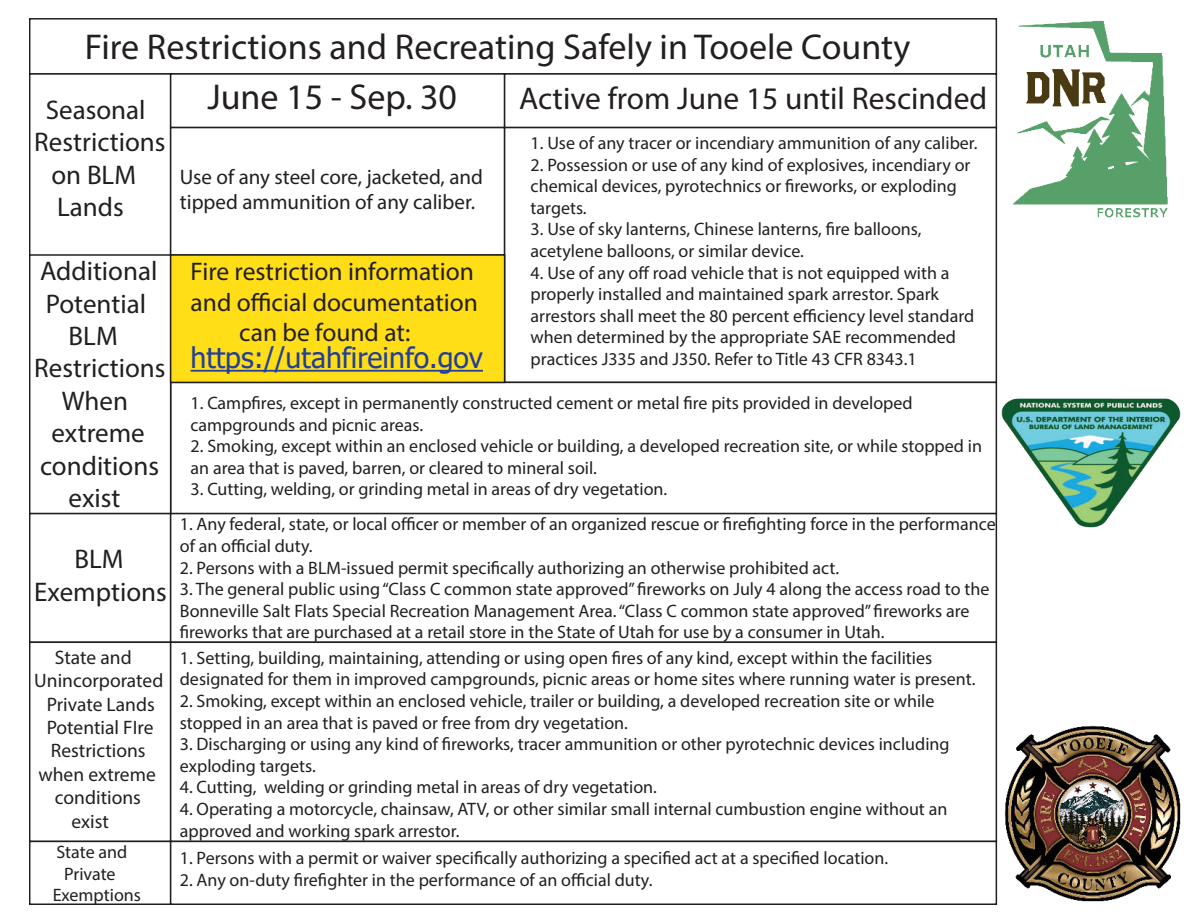
<style>
.page{position:relative;width:1188px;height:918px;background:#fff}
.page>*{position:absolute;margin:0;border:0;box-sizing:border-box;transform-origin:0 0}
.t1{font:36px "Myriad Pro";color:#231f20}
.t2{font:31.5px "Myriad Pro";color:#231f20}
.t3{font:28.5px "Tahoma";color:#223f99}
.t4{font:27px/32.4px "Myriad Pro";color:#231f20;text-align:center}
.t5{font:25.5px "Myriad Pro";color:#231f20}
.t6{font:21px/25.2px "Myriad Pro";color:#231f20}
.t7{font:19.5px "Myriad Pro";color:#231f20}
.t8{font:18px/21.6px "Myriad Pro";color:#231f20}
</style>
<div class="page">
<div style="left:29px;top:18px;width:968px;height:57px;border:2px solid #231f20"></div>
<div style="left:29px;top:73px;width:142px;height:310px;border:2px solid #231f20"></div>
<div style="left:170px;top:73px;width:335px;height:55px;border:2px solid #231f20"></div>
<div style="left:170px;top:127px;width:335px;height:129px;border:2px solid #231f20"></div>
<div style="left:504px;top:73px;width:493px;height:55px;border:2px solid #231f20"></div>
<div style="left:504px;top:127px;width:493px;height:256px;border:2px solid #231f20"></div>
<div style="left:30px;top:255px;width:141px;height:259px;background:#fff"></div>
<div style="left:29px;top:254px;width:142px;height:260px;border:2px solid #231f20"></div>
<div style="left:29px;top:513px;width:142px;height:130px;border:2px solid #231f20"></div>
<div style="left:170px;top:513px;width:827px;height:130px;border:2px solid #231f20"></div>
<div style="left:29px;top:642px;width:142px;height:200px;border:2px solid #231f20"></div>
<div style="left:170px;top:642px;width:827px;height:200px;border:2px solid #231f20"></div>
<div style="left:29px;top:841px;width:142px;height:64px;border:2px solid #231f20"></div>
<div style="left:170px;top:841px;width:827px;height:64px;border:2px solid #231f20"></div>
<div style="left:171px;top:255px;width:334px;height:127px;background:#ffdd17"></div>
<div style="left:170px;top:254px;width:335px;height:129px;border:2px solid #231f20"></div>
<hr style="left:191px;top:370px;width:292px;height:2px;background:#223f99">
<img style="left:1013px;top:20px;width:155px;height:198px">
<img style="left:1001px;top:398px;width:180px;height:130px">
<img style="left:1004px;top:725px;width:177px;height:177px">
<h1 class="t1" style="left:85px;top:33px;width:827px">Fire Restrictions and Recreating Safely in Tooele County</h1>
<h3 class="t4" style="left:46px;top:96px;width:101px">Seasonal</h3>
<h3 class="t4" style="left:34px;top:128px;width:133px">Restrictions</h3>
<h3 class="t4" style="left:51px;top:161px;width:86px">on BLM</h3>
<h3 class="t4" style="left:57px;top:193px;width:68px">Lands</h3>
<h1 class="t1" style="left:207px;top:83px;width:251px">June 15 - Sep. 30</h1>
<h2 class="t2" style="left:519px;top:86px;width:470px">Active from June 15 until Rescinded</h2>
<p class="t8" style="left:531px;top:134px;width:448px">1. Use of any tracer or incendiary ammunition of any caliber.</p>
<p class="t8" style="left:531px;top:155px;width:441px">2. Possession or use of any kind of explosives, incendiary or chemical devices, pyrotechnics or fireworks, or exploding targets.</p>
<p class="t8" style="left:531px;top:220px;width:392px">3. Use of sky lanterns, Chinese lanterns, fire balloons, acetylene balloons, or similar device.</p>
<p class="t8" style="left:531px;top:263px;width:445px">4. Use of any off road vehicle that is not equipped with a properly installed and maintained spark arrestor. Spark arrestors shall meet the 80 percent efficiency level standard when determined by the appropriate SAE recommended practices J335 and J350. Refer to Title 43 CFR 8343.1</p>
<p class="t6" style="left:180px;top:166px;width:305px">Use of any steel core, jacketed, and tipped ammunition of any caliber.</p>
<h3 class="t4" style="left:34px;top:257px;width:133px">Additional<br>Potential<br>BLM<br>Restrictions<br>When extreme conditions exist</h3>
<h3 class="t5" style="left:191px;top:262px;width:285px">Fire restriction information</h3>
<h3 class="t5" style="left:191px;top:292px;width:289px">and official documentation</h3>
<h3 class="t5" style="left:239px;top:323px;width:172px">can be found at:</h3>
<h3 class="t3" style="left:191px;top:347px;width:294px">https://utahfireinfo.gov</h3>
<p class="t8" style="left:191px;top:394px;width:724px">1. Campfires, except in permanently constructed cement or metal fire pits provided in developed campgrounds and picnic areas.</p>
<p class="t8" style="left:191px;top:437px;width:793px">2. Smoking, except within an enclosed vehicle or building, a developed recreation site, or while stopped in an area that is paved, barren, or cleared to mineral soil.</p>
<p class="t8" style="left:191px;top:480px;width:478px">3. Cutting, welding, or grinding metal in areas of dry vegetation.</p>
<h3 class="t4" style="left:34px;top:545px;width:134px">BLM<br>Exemptions</h3>
<p class="t7" style="left:55px;top:650px;width:78px">State and</p>
<p class="t7" style="left:34px;top:673px;width:131px">Unincorporated</p>
<p class="t7" style="left:47px;top:696px;width:110px">Private Lands</p>
<p class="t7" style="left:47px;top:720px;width:108px">Potential FIre</p>
<p class="t7" style="left:51px;top:743px;width:96px">Restrictions</p>
<p class="t7" style="left:38px;top:767px;width:119px">when extreme</p>
<p class="t7" style="left:55px;top:790px;width:87px">conditions</p>
<p class="t7" style="left:72px;top:813px;width:39px">exist</p>
<p class="t8" style="left:57px;top:843px;width:72px">State and</p>
<p class="t8" style="left:64px;top:865px;width:53px">Private</p>
<p class="t8" style="left:53px;top:886px;width:90px">Exemptions</p>
<p class="t8" style="left:180px;top:515px;width:818px">1. Any federal, state, or local officer or member of an organized rescue or firefighting force in the performance of an official duty.</p>
<p class="t8" style="left:180px;top:558px;width:661px">2. Persons with a BLM-issued permit specifically authorizing an otherwise prohibited act.</p>
<p class="t8" style="left:180px;top:580px;width:811px">3. The general public using “Class C common state approved” fireworks on July 4 along the access road to the<br>Bonneville Salt Flats Special Recreation Management Area. “Class C common state approved” fireworks are fireworks that are purchased at a retail store in the State of Utah for use by a consumer in Utah.</p>
<p class="t8" style="left:180px;top:648px;width:797px">1. Setting, building, maintaining, attending or using open fires of any kind, except within the facilities designated for them in improved campgrounds, picnic areas or home sites where running water is present.</p>
<p class="t8" style="left:180px;top:692px;width:756px">2. Smoking, except within an enclosed vehicle, trailer or building, a developed recreation site or while stopped in an area that is paved or free from dry vegetation.</p>
<p class="t8" style="left:180px;top:735px;width:771px">3. Discharging or using any kind of fireworks, tracer ammunition or other pyrotechnic devices including exploding targets.</p>
<p class="t8" style="left:180px;top:778px;width:479px">4. Cutting, welding or grinding metal in areas of dry vegetation.</p>
<p class="t8" style="left:180px;top:800px;width:769px">4. Operating a motorcycle, chainsaw, ATV, or other similar small internal cumbustion engine without an approved and working spark arrestor.</p>
<p class="t8" style="left:180px;top:849px;width:710px">1. Persons with a permit or waiver specifically authorizing a specified act at a specified location.</p>
<p class="t8" style="left:180px;top:871px;width:474px">2. Any on-duty firefighter in the performance of an official duty.</p>
</div>
